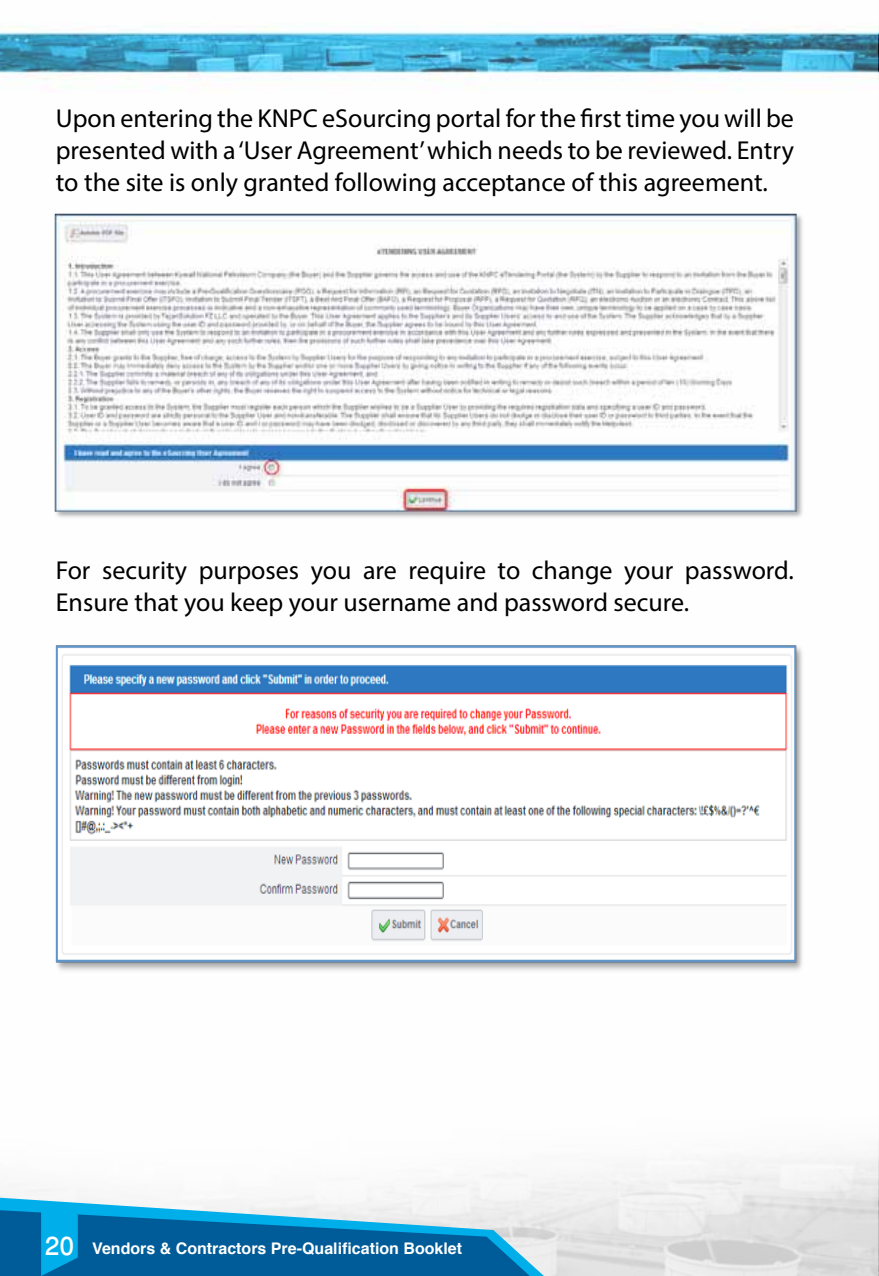
<style>
.page{position:relative;width:879px;height:1276px;background:#fff}
.page>*{position:absolute;margin:0;border:0;box-sizing:border-box;transform-origin:0 0}
.t1{font:500 36px "Win Soft Pro";color:#fff}
.t2{font:26px/32px "Myriad Pro";color:#000;text-align:justify}
.t3{font:700 16px "Helvetica";color:#fff}
</style>
<div class="page">
<img style="left:0;top:25px;width:879px;height:1251px">
<svg style="left:0;top:1197px;width:544px;height:79px;background:#3e90bc"></svg>
<img style="left:52px;top:210px;width:754px;height:311px">
<img style="left:52px;top:640px;width:754px;height:337px">
<p class="t2" style="left:56px;top:102px;width:739px">Upon entering the KNPC eSourcing portal for the first time you will be presented with a ‘User Agreement’ which needs to be reviewed. Entry to the site is only granted following acceptance of this agreement.</p>
<p class="t2" style="left:56px;top:554px;width:739px">For security purposes you are require to change your password.<br>Ensure that you keep your username and password secure.</p>
<h1 class="t1" style="left:45px;top:1220px;width:31px">20</h1>
<p class="t3" style="left:92px;top:1235px;width:371px">Vendors &amp; Contractors Pre-Qualification Booklet</p>
</div>
